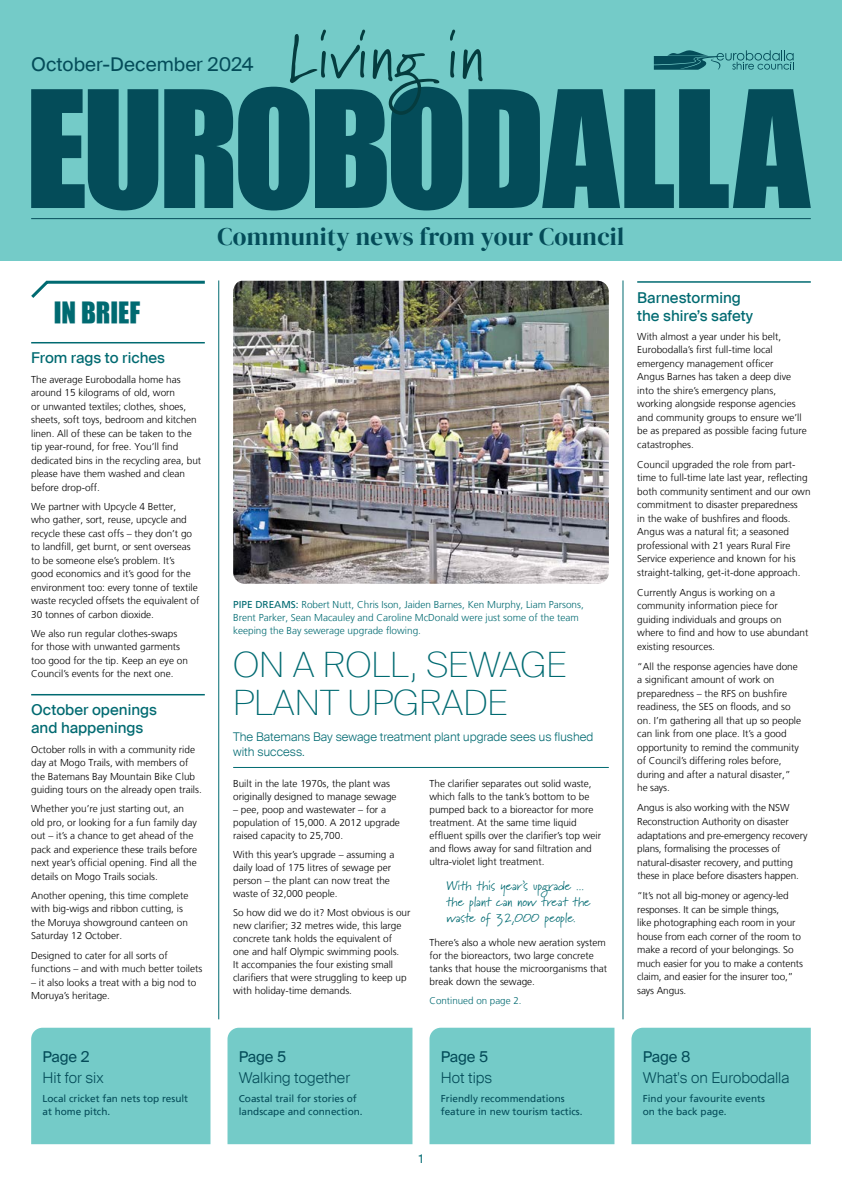
<style>
.page{position:relative;width:842px;height:1191px;background:#fff}
.page>*{position:absolute;margin:0;border:0;box-sizing:border-box;transform-origin:0 0}
.H1__35pt__span_columns{font:100 35px/38px "Suisse Intl";color:#006a71}
.H1_in_brief{font:27px "Ar Tarumian M Harvats";color:#006a71}
.t1{font:25px "DM Serif Display";letter-spacing:.01em;color:#044c59}
.t2{font:19px "Suisse Intl";color:#044c59}
.H2_-_line_above__15pt{font:15px/18px "Suisse Intl";color:#006a71}
.Body_10pt{font:300 15px "Suisse Intl";color:#044c59}
.H1_Page_Program_name{font:15px "Suisse Intl";color:#044c59}
.t3{font:13px/16px "Marydale";color:#006a71}
.Intro_text_line_below__span_columns{font:300 12px/15px "Suisse Intl";color:#006a71}
.t4{font:12px "Suisse Intl";color:#006a71}
.Body_10pt-2{font:300 10px/13.5px "Frutiger LT";color:#000}
.t5{font:300 10px/13px "Frutiger LT";color:#006a71}
.Story_blurb{font:10px/13px "Frutiger LT";color:#044c59}
.Cover__story_info_BREAK_OUT{font:10px/13px "Frutiger LT";color:#044c59}
.Body_text{font:300 9.8px "Frutiger LT";color:#006a71}
.s1{font-weight:400}
</style>
<div class="page">
<div style="left:0;top:0;width:842px;height:261px;background:#74cbc8"></div>
<svg style="left:31px;top:280px;width:174px;height:18px"></svg>
<div style="left:631px;top:1027px;width:180px;height:117px;background:#74cbc8"></div>
<div style="left:429px;top:1027px;width:185px;height:117px;background:#74cbc8"></div>
<div style="left:227px;top:1027px;width:185px;height:117px;background:#74cbc8"></div>
<div style="left:31px;top:1027px;width:179px;height:117px;background:#74cbc8"></div>
<hr style="left:31px;top:218px;width:780px;height:1px;background:#044c59">
<svg style="left:31px;top:89px;width:127px;height:121px"></svg>
<svg style="left:164px;top:30px;width:647px;height:180px"></svg>
<hr style="left:31px;top:342px;width:174px;height:1px;background:#006a71">
<hr style="left:31px;top:694px;width:174px;height:1px;background:#006a71">
<hr style="left:637px;top:281px;width:174px;height:2px;background:#006a71">
<hr style="left:233px;top:767px;width:376px;height:1px;background:#006a71">
<img style="left:233px;top:281px;width:376px;height:303px">
<hr style="left:623px;top:281px;width:1px;height:737px;background:#006a71">
<hr style="left:218px;top:281px;width:1px;height:737px;background:#006a71">
<h3 class="t2" style="left:31px;top:54px;width:224px">October-December 2024</h3>
<h3 class="t1" style="left:218px;top:222px;width:408px">Community news from your Council</h3>
<h1 class="H1_in_brief" style="left:54px;top:299px;width:88px">IN BRIEF</h1>
<h2 class="H2_-_line_above__15pt" style="left:31px;top:349px;width:135px">From rags to riches</h2>
<p class="Body_10pt-2" style="left:31px;top:372px;width:172px">The average Eurobodalla home has around 15 kilograms of old, worn<br>or unwanted textiles; clothes, shoes, sheets, soft toys, bedroom and kitchen linen. All of these can be taken to the tip year-round, for free. You’ll find dedicated bins in the recycling area, but please have them washed and clean before drop-off.</p>
<p class="Body_10pt-2" style="left:31px;top:499px;width:170px">We partner with Upcycle 4 Better,<br>who gather, sort, reuse, upcycle and recycle these cast offs – they don’t go to landfill, get burnt, or sent overseas to be someone else’s problem. It’s<br>good economics and it’s good for the environment too: every tonne of textile waste recycled offsets the equivalent of 30 tonnes of carbon dioxide.</p>
<p class="Body_10pt-2" style="left:31px;top:627px;width:158px">We also run regular clothes-swaps for those with unwanted garments too good for the tip. Keep an eye on Council’s events for the next one.</p>
<h2 class="H2_-_line_above__15pt" style="left:31px;top:701px;width:127px">October openings and happenings</h2>
<p class="Body_10pt-2" style="left:31px;top:742px;width:172px">October rolls in with a community ride day at Mogo Trails, with members of the Batemans Bay Mountain Bike Club guiding tours on the already open trails.</p>
<p class="Body_10pt-2" style="left:31px;top:802px;width:168px">Whether you’re just starting out, an old pro, or looking for a fun family day out – it’s a chance to get ahead of the pack and experience these trails before next year’s official opening. Find all the details on Mogo Trails socials.</p>
<p class="Body_10pt-2" style="left:31px;top:889px;width:159px">Another opening, this time complete with big-wigs and ribbon cutting, is the Moruya showground canteen on<br>Saturday 12 October.</p>
<p class="Body_10pt-2" style="left:31px;top:948px;width:173px">Designed to cater for all sorts of functions – and with much better toilets</p>
<p class="Body_10pt-2" style="left:31px;top:975px;width:167px">– it also looks a treat with a big nod to<br>Moruya’s heritage.</p>
<p class="t5" style="left:233px;top:598px;width:352px"><span class="s1">PIPE DREAMS:</span> Robert Nutt, Chris Ison, Jaiden Barnes, Ken Murphy, Liam Parsons,<br>Brent Parker, Sean Macauley and Caroline McDonald were just some of the team keeping the Bay sewerage upgrade flowing.</p>
<h1 class="H1__35pt__span_columns" style="left:233px;top:645px;width:335px">ON A ROLL, SEWAGE<br>PLANT UPGRADE</h1>
<p class="Intro_text_line_below__span_columns" style="left:233px;top:729px;width:362px">The Batemans Bay sewage treatment plant upgrade sees us flushed with success.</p>
<p class="Body_10pt-2" style="left:233px;top:777px;width:165px;line-height:13px">Built in the late 1970s, the plant was originally designed to manage sewage</p>
<p class="Body_10pt-2" style="left:233px;top:803px;width:168px;line-height:13px">– pee, poop and wastewater – for a population of 15,000. A 2012 upgrade raised capacity to 25,700.</p>
<p class="Body_10pt-2" style="left:233px;top:848px;width:163px;line-height:13px">With this year’s upgrade – assuming a daily load of 175 litres of sewage per person – the plant can now treat the waste of 32,000 people.</p>
<p class="Body_10pt-2" style="left:233px;top:906px;width:179px;line-height:13px">So how did we do it? Most obvious is our new clarifier; 32 metres wide, this large concrete tank holds the equivalent of one and half Olympic swimming pools.<br>It accompanies the four existing small clarifiers that were struggling to keep up with holiday-time demands.</p>
<p class="Body_10pt-2" style="left:429px;top:777px;width:173px;line-height:13px">The clarifier separates out solid waste, which falls to the tank’s bottom to be pumped back to a bioreactor for more treatment. At the same time liquid effluent spills over the clarifier’s top weir and flows away for sand filtration and ultra-violet light treatment.</p>
<h3 class="t3" style="left:446px;top:877px;width:146px">With this year’s upgrade ... the plant can now treat the waste of 32,000 people.</h3>
<p class="Body_10pt-2" style="left:429px;top:936px;width:179px;line-height:13px">There’s also a whole new aeration system for the bioreactors, two large concrete tanks that house the microorganisms that break down the sewage.</p>
<p class="Body_text" style="left:429px;top:995px;width:94px">Continued on page 2.</p>
<h2 class="H2_-_line_above__15pt" style="left:637px;top:288px;width:117px">Barnestorming the shire’s safety</h2>
<p class="Body_10pt-2" style="left:637px;top:330px;width:171px">With almost a year under his belt, Eurobodalla’s first full-time local emergency management officer<br>Angus Barnes has taken a deep dive into the shire’s emergency plans, working alongside response agencies and community groups to ensure we’ll be as prepared as possible facing future catastrophes.</p>
<p class="Body_10pt-2" style="left:637px;top:458px;width:175px">Council upgraded the role from part&shy;time to full-time late last year, reflecting both community sentiment and our own commitment to disaster preparedness<br>in the wake of bushfires and floods.<br>Angus was a natural fit; a seasoned professional with 21 years Rural Fire Service experience and known for his straight-talking, get-it-done approach.</p>
<p class="Body_10pt-2" style="left:637px;top:586px;width:173px">Currently Angus is working on a community information piece for guiding individuals and groups on where to find and how to use abundant existing resources.</p>
<p class="Body_10pt-2" style="left:637px;top:660px;width:165px">“All the response agencies have done a significant amount of work on preparedness – the RFS on bushfire readiness, the SES on floods, and so on. I’m gathering all that up so people can link from one place. It’s a good opportunity to remind the community of Council’s differing roles before, during and after a natural disaster,” he says.</p>
<p class="Body_10pt-2" style="left:637px;top:801px;width:172px">Angus is also working with the NSW Reconstruction Authority on disaster adaptations and pre-emergency recovery plans, formalising the processes of natural-disaster recovery, and putting these in place before disasters happen.</p>
<p class="Body_10pt-2" style="left:637px;top:889px;width:167px">“It’s not all big-money or agency-led responses. It can be simple things,<br>like photographing each room in your house from each corner of the room to make a record of your belongings. So much easier for you to make a contents claim, and easier for the insurer too,” says Angus.</p>
<h1 class="H1_Page_Program_name" style="left:43px;top:1048px;width:49px">Page 2</h1>
<p class="Body_10pt" style="left:43px;top:1069px;width:63px">Hit for six</p>
<p class="Story_blurb" style="left:43px;top:1091px;width:147px">Local cricket fan nets top result at home pitch.</p>
<h1 class="H1_Page_Program_name" style="left:239px;top:1048px;width:49px">Page 5</h1>
<p class="Body_10pt" style="left:239px;top:1069px;width:113px">Walking together</p>
<p class="Story_blurb" style="left:239px;top:1091px;width:125px">Coastal trail for stories of landscape and connection.</p>
<p class="t4" style="left:419px;top:1151px;width:6px">1</p>
<h1 class="H1_Page_Program_name" style="left:441px;top:1048px;width:49px">Page 5</h1>
<p class="Body_10pt" style="left:441px;top:1069px;width:53px">Hot tips</p>
<p class="Story_blurb" style="left:441px;top:1091px;width:143px">Friendly recommendations feature in new tourism tactics.</p>
<h1 class="H1_Page_Program_name" style="left:643px;top:1048px;width:49px">Page 8</h1>
<p class="Body_10pt" style="left:643px;top:1069px;width:148px">What's on Eurobodalla</p>
<p class="Cover__story_info_BREAK_OUT" style="left:643px;top:1091px;width:124px">Find your favourite events on the back page.</p>
</div>
